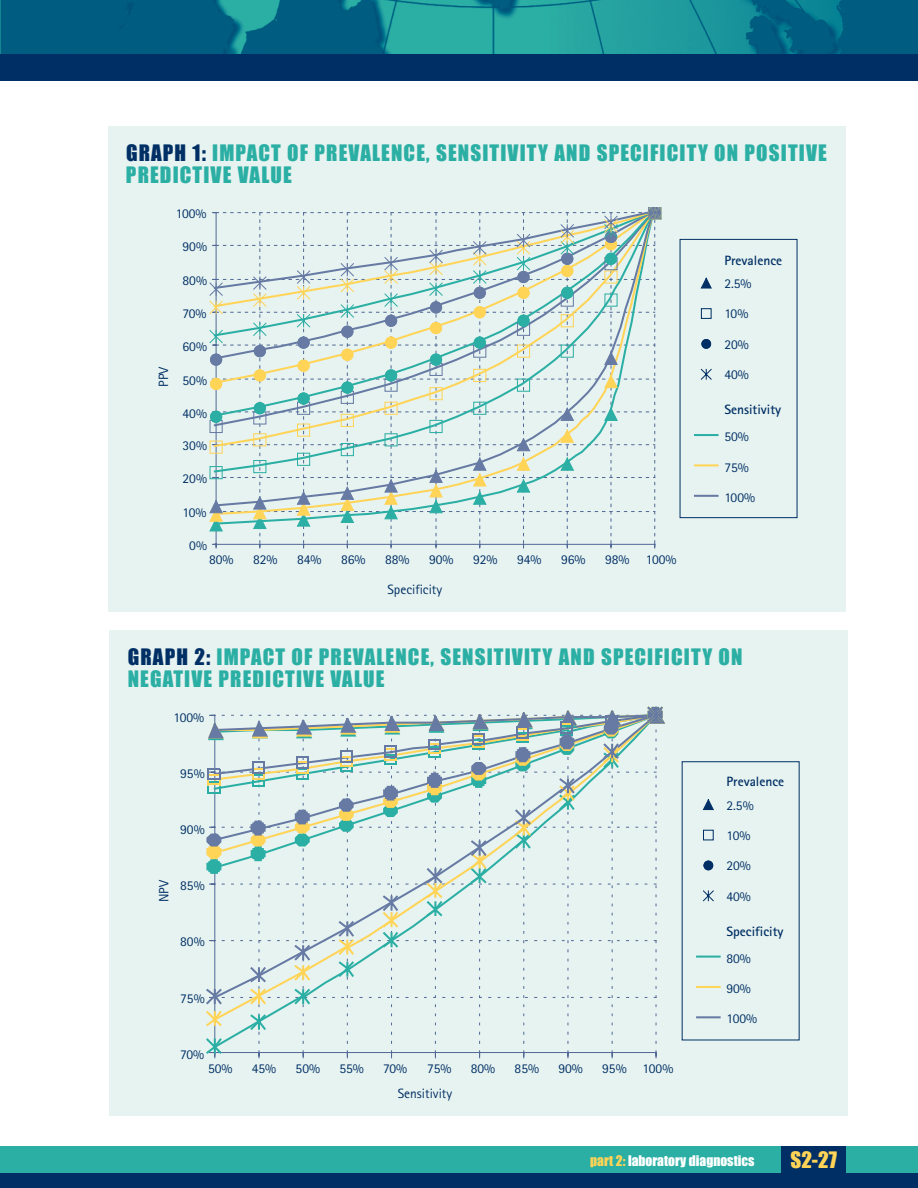
<style>
.page{position:relative;width:918px;height:1188px;background:#fff}
.page>*{position:absolute;margin:0;border:0;box-sizing:border-box;transform-origin:0 0}
.t1{font:21px/22.5px "Impact";letter-spacing:.055em;color:#2bafa4}
.t2{font:21px "Impact";color:#ffd457}
.t3{font:13.5px "Rotis Sans Serif";color:#002f65}
.t4{font:700 13.5px "Rotis Sans Serif";color:#002f65}
.t5{font:13.5px "Impact";color:#fff}
.s1{color:#002f65}
.s2{color:#ffd457}
</style>
<div class="page">
<div style="left:0;top:1173px;width:918px;height:15px;background:#002f65"></div>
<div style="left:0;top:1146px;width:918px;height:27px;background:#2bafa4"></div>
<div style="left:781px;top:1146px;width:65px;height:29px;background:#002f65"></div>
<img style="left:0;top:0;width:918px;height:54px">
<div style="left:0;top:54px;width:918px;height:27px;background:#002f65"></div>
<div style="left:108px;top:126px;width:738px;height:486px;background:#e7f3f0"></div>
<svg style="left:209px;top:207px;width:453px;height:341px"></svg>
<svg style="left:700px;top:277px;width:12px;height:12px"></svg>
<div style="left:701px;top:308px;width:11px;height:11px;border:1px solid #002f65"></div>
<svg style="left:701px;top:339px;width:10px;height:10px"></svg>
<svg style="left:700px;top:368px;width:12px;height:12px"></svg>
<hr style="left:695px;top:434px;width:23px;height:2px;background:#2bafa4">
<hr style="left:695px;top:464px;width:23px;height:2px;background:#ffd457">
<hr style="left:695px;top:495px;width:23px;height:2px;background:#667aa4">
<div style="left:110px;top:630px;width:738px;height:486px;background:#e7f3f0"></div>
<svg style="left:702px;top:799px;width:12px;height:12px"></svg>
<div style="left:703px;top:830px;width:11px;height:10px;border:1px solid #002f65"></div>
<svg style="left:704px;top:861px;width:9px;height:9px"></svg>
<svg style="left:703px;top:890px;width:11px;height:12px"></svg>
<hr style="left:697px;top:956px;width:23px;height:2px;background:#2bafa4">
<hr style="left:697px;top:986px;width:23px;height:2px;background:#ffd457">
<hr style="left:697px;top:1016px;width:23px;height:2px;background:#667aa4">
<svg style="left:206px;top:1028px;width:451px;height:27px"></svg>
<svg style="left:206px;top:706px;width:458px;height:300px"></svg>
<h1 class="t1" style="left:126px;top:143px;width:702px"><span class="s1">GRAPH 1:</span> IMPACT OF PREVALENCE, SENSITIVITY AND SPECIFICITY ON POSITIVE<br>PREDICTIVE VALUE</h1>
<p class="t3" style="left:176px;top:209px;width:32px">100%</p>
<p class="t3" style="left:159px;top:387px;width:21px;rotate:-90deg">PPV</p>
<p class="t3" style="left:183px;top:242px;width:26px">90%</p>
<p class="t3" style="left:183px;top:276px;width:26px">80%</p>
<p class="t3" style="left:183px;top:309px;width:26px">70%</p>
<p class="t3" style="left:183px;top:342px;width:26px">60%</p>
<p class="t3" style="left:183px;top:376px;width:26px">50%</p>
<p class="t3" style="left:183px;top:408px;width:26px">40%</p>
<p class="t3" style="left:183px;top:441px;width:26px">30%</p>
<p class="t3" style="left:183px;top:474px;width:26px">20%</p>
<p class="t3" style="left:183px;top:508px;width:26px">10%</p>
<p class="t3" style="left:189px;top:541px;width:19px">0%</p>
<p class="t3" style="left:209px;top:555px;width:26px">80%</p>
<p class="t3" style="left:253px;top:555px;width:26px">82%</p>
<p class="t3" style="left:297px;top:555px;width:26px">84%</p>
<p class="t3" style="left:341px;top:555px;width:26px">86%</p>
<p class="t3" style="left:385px;top:555px;width:26px">88%</p>
<p class="t3" style="left:429px;top:555px;width:26px">90%</p>
<p class="t3" style="left:473px;top:555px;width:26px">92%</p>
<p class="t3" style="left:517px;top:555px;width:26px">94%</p>
<p class="t3" style="left:561px;top:555px;width:26px">96%</p>
<p class="t3" style="left:605px;top:555px;width:73px">98% 100%</p>
<p class="t3" style="left:387px;top:584px;width:56px">Specificity</p>
<p class="t4" style="left:724px;top:256px;width:59px">Prevalence</p>
<p class="t3" style="left:724px;top:279px;width:29px">2.5%</p>
<p class="t3" style="left:724px;top:309px;width:26px">10%</p>
<p class="t3" style="left:724px;top:339px;width:26px">20%</p>
<p class="t3" style="left:724px;top:370px;width:26px">40%</p>
<p class="t4" style="left:724px;top:405px;width:58px">Sensitivity</p>
<p class="t3" style="left:724px;top:432px;width:26px">50%</p>
<p class="t3" style="left:724px;top:462px;width:26px">75%</p>
<p class="t3" style="left:724px;top:493px;width:32px">100%</p>
<h1 class="t1" style="left:128px;top:647px;width:616px"><span class="s1">GRAPH 2:</span> IMPACT OF PREVALENCE, SENSITIVITY AND SPECIFICITY ON<br>NEGATIVE PREDICTIVE VALUE</h1>
<p class="t3" style="left:173px;top:712px;width:32px">100%</p>
<p class="t3" style="left:180px;top:768px;width:26px">95%</p>
<p class="t3" style="left:180px;top:825px;width:26px">90%</p>
<p class="t3" style="left:159px;top:902px;width:24px;rotate:-90deg">NPV</p>
<p class="t3" style="left:180px;top:881px;width:26px">85%</p>
<p class="t3" style="left:180px;top:937px;width:26px">80%</p>
<p class="t3" style="left:180px;top:993px;width:26px">75%</p>
<p class="t3" style="left:180px;top:1049px;width:26px">70%</p>
<p class="t3" style="left:208px;top:1064px;width:26px">50%</p>
<p class="t3" style="left:252px;top:1064px;width:26px">45%</p>
<p class="t3" style="left:296px;top:1064px;width:26px">50%</p>
<p class="t3" style="left:339px;top:1064px;width:26px">55%</p>
<p class="t3" style="left:383px;top:1064px;width:26px">70%</p>
<p class="t3" style="left:471px;top:1064px;width:26px">80%</p>
<p class="t3" style="left:427px;top:1064px;width:26px">75%</p>
<p class="t3" style="left:515px;top:1064px;width:26px">85%</p>
<p class="t3" style="left:558px;top:1064px;width:26px">90%</p>
<p class="t3" style="left:643px;top:1064px;width:32px">100%</p>
<p class="t3" style="left:602px;top:1064px;width:26px">95%</p>
<p class="t3" style="left:398px;top:1089px;width:56px">Sensitivity</p>
<p class="t4" style="left:726px;top:777px;width:59px">Prevalence</p>
<p class="t3" style="left:726px;top:800px;width:29px">2.5%</p>
<p class="t3" style="left:726px;top:831px;width:26px">10%</p>
<p class="t3" style="left:726px;top:861px;width:26px">20%</p>
<p class="t3" style="left:726px;top:891px;width:26px">40%</p>
<p class="t4" style="left:726px;top:927px;width:58px">Specificity</p>
<p class="t3" style="left:726px;top:953px;width:26px">80%</p>
<p class="t3" style="left:726px;top:984px;width:26px">90%</p>
<p class="t3" style="left:726px;top:1014px;width:32px">100%</p>
<p class="t5" style="left:590px;top:1157px;width:166px"><span class="s2">part 2:</span> laboratory diagnostics</p>
<h1 class="t2" style="left:791px;top:1153px;width:48px">S2-27</h1>
</div>
